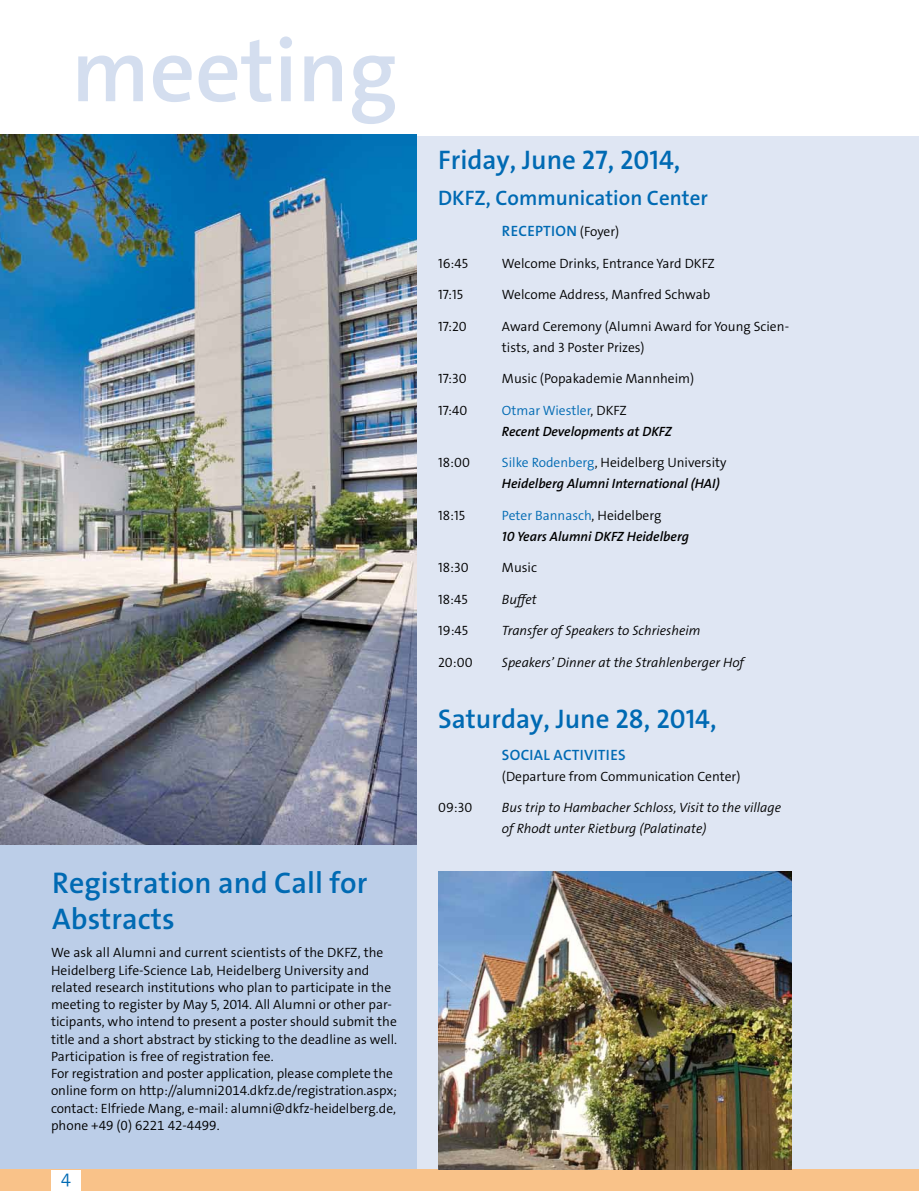
<style>
.page{position:relative;width:919px;height:1191px;background:#fff}
.page>*{position:absolute;margin:0;border:0;box-sizing:border-box;transform-origin:0 0}
.t1{font:600 90px "The Sans Os F";letter-spacing:-.005em;color:#d4deef}
.t2{font:600 30px/36px "The Sans Os F";color:#006ab3}
.t3{font:600 27px "The Sans Os F";color:#006ab3}
.t4{font:600 21px "The Sans Os F";color:#006ab3}
.t5{font:300 18px "The Sans Os F";color:#006ab3}
.t6{font:600 15px "The Sans Os F";color:#006ab3}
.t7{font:300 13.5px/17.2px "The Sans Os F";color:#000}
.t8{font:italic 600 13.5px/21px "The Sans Os F";color:#000}
.t9{font:italic 300 13.5px/21px "The Sans Os F";color:#000}
.s1{font-weight:300;font-style:normal;color:#006ab3}
.s2{font-weight:300;font-style:normal}
</style>
<div class="page">
<div style="left:0;top:136px;width:918px;height:1042px;background:#dfe6f3"></div>
<div style="left:0;top:807px;width:417px;height:384px;background:#bccee8"></div>
<div style="left:0;top:1169px;width:918px;height:22px;background:#f9c289"></div>
<img style="left:438px;top:872px;width:353px;height:297px">
<img style="left:0;top:135px;width:417px;height:710px">
<div style="left:51px;top:1170px;width:30px;height:21px;background:#fff"></div>
<h1 class="t1" style="left:71px;top:13px;width:328px">meeting</h1>
<h2 class="t2" style="left:52px;top:865px;width:316px">Registration and Call for<br>Abstracts</h2>
<p class="t7" style="left:51px;top:944px;width:347px">We ask all Alumni and current scientists of the DKFZ, the Heidelberg Life-Science Lab, Heidelberg University and related research institutions who plan to participate in the meeting to register by May 5, 2014. All Alumni or other par&shy;ticipants, who intend to present a poster should submit the title and a short abstract by sticking to the deadline as well.<br>Participation is free of registration fee.<br>For registration and poster application, please complete the online form on http://alumni2014.dkfz.de/registration.aspx; contact: Elfriede Mang, e-mail: alumni@dkfz-heidelberg.de, phone +49 (0) 6221 42-4499.</p>
<h3 class="t5" style="left:61px;top:1165px;width:11px">4</h3>
<h3 class="t3" style="left:438px;top:142px;width:244px">Friday, June 27, 2014,</h3>
<h3 class="t4" style="left:438px;top:184px;width:271px">DKFZ, Communication Center</h3>
<p class="t6" style="left:502px;top:221px;width:18px">Reception</p>
<p class="t7" style="left:580px;top:223px;width:41px">(Foyer)</p>
<p class="t7" style="left:438px;top:254px;width:31px">16:45</p>
<p class="t7" style="left:502px;top:254px;width:214px">Welcome Drinks, Entrance Yard DKFZ</p>
<p class="t7" style="left:438px;top:286px;width:26px">17:15</p>
<p class="t7" style="left:502px;top:286px;width:210px">Welcome Address, Manfred Schwab</p>
<p class="t7" style="left:438px;top:317px;width:30px">17:20</p>
<p class="t7" style="left:502px;top:315px;width:289px;line-height:21px">Award Ceremony (Alumni Award for Young Scien&shy;tists, and 3 Poster Prizes)</p>
<p class="t7" style="left:438px;top:370px;width:30px">17:30</p>
<p class="t7" style="left:502px;top:370px;width:194px">Music (Popakademie Mannheim)</p>
<p class="t7" style="left:438px;top:401px;width:31px">17:40</p>
<p class="t8" style="left:502px;top:399px;width:171px"><span class="s1">Otmar Wiestler</span><span class="s2">, DKFZ<br></span>Recent Developments at DKFZ</p>
<p class="t7" style="left:438px;top:454px;width:33px">18:00</p>
<p class="t8" style="left:502px;top:452px;width:226px"><span class="s1">Silke Rodenberg</span><span class="s2">, Heidelberg University<br></span>Heidelberg Alumni International (HAI)</p>
<p class="t7" style="left:438px;top:506px;width:28px">18:15</p>
<p class="t8" style="left:502px;top:504px;width:188px"><span class="s1">Peter Bannasch</span><span class="s2">, Heidelberg<br></span>10 Years Alumni DKFZ Heidelberg</p>
<p class="t7" style="left:438px;top:559px;width:32px">18:30</p>
<p class="t7" style="left:502px;top:559px;width:37px">Music</p>
<p class="t7" style="left:438px;top:590px;width:31px">18:45</p>
<p class="t9" style="left:502px;top:588px;width:36px">Buffet</p>
<p class="t7" style="left:438px;top:622px;width:31px">19:45</p>
<p class="t9" style="left:502px;top:620px;width:200px">Transfer of Speakers to Schriesheim</p>
<p class="t7" style="left:438px;top:653px;width:36px">20:00</p>
<p class="t9" style="left:502px;top:651px;width:244px">Speakers’ Dinner at the Strahlenberger Hof</p>
<h3 class="t3" style="left:438px;top:701px;width:280px">Saturday, June 28, 2014,</h3>
<p class="t6" style="left:502px;top:745px;width:17px">Socia</p>
<p class="t6" style="left:543px;top:745px;width:19px">l activities</p>
<p class="t7" style="left:502px;top:767px;width:240px">(Departure from Communication Center)</p>
<p class="t7" style="left:438px;top:799px;width:36px">09:30</p>
<p class="t9" style="left:502px;top:797px;width:280px">Bus trip to Hambacher Schloss, Visit to the village of Rhodt unter Rietburg (Palatinate)</p>
</div>
